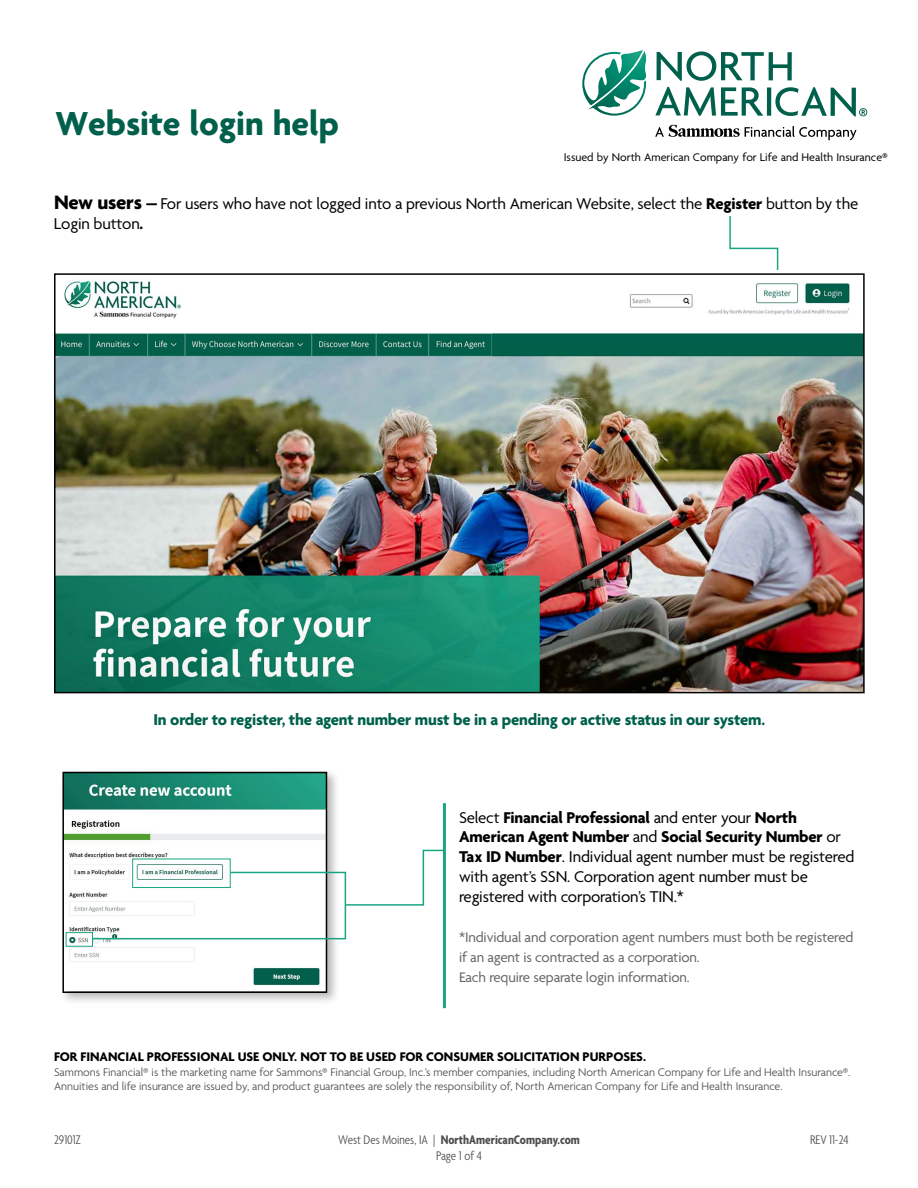
<style>
.page{position:relative;width:918px;height:1188px;background:#fff}
.page>*{position:absolute;margin:0;border:0;box-sizing:border-box;transform-origin:0 0}
.t1{font:700 36px "Agenda";color:#00604b}
.t2{font:16.8px/20px "Agenda";letter-spacing:-.01em;color:#000}
.t3{font:700 16.8px "Agenda";letter-spacing:-.01em;color:#00604b}
.t4{font:15px/19.8px "Agenda";letter-spacing:-.01em;color:#646566}
.t5{font:700 13.5px "Agenda";color:#000}
.t6{font:700 condensed 13.5px "Agenda";color:#4d4d4f}
.t7{font:300 condensed 13.5px "Agenda";color:#4d4d4f}
.t8{font:300 12px/14.4px "Agenda";color:#4d4d4f}
.t9{font:12px "Agenda";color:#000}
.s1{font-weight:700;font-size:21px}
.s2{font-weight:700}
.s3{font-weight:300}
</style>
<div class="page">
<img style="left:57px;top:279px;width:805px;height:411px">
<div style="left:54px;top:273px;width:811px;height:420px;border:2px solid #000"></div>
<div style="left:59px;top:768px;width:281px;height:238px;background:#000;opacity:.3"></div>
<img style="left:65px;top:775px;width:259px;height:215px">
<div style="left:62px;top:772px;width:265px;height:221px;border:2px solid #000"></div>
<hr style="left:443px;top:803px;width:3px;height:205px;background:#19a583">
<div style="left:66px;top:932px;width:27px;height:15px;border:1px solid #19a583"></div>
<svg style="left:91px;top:849px;width:352px;height:91px"></svg>
<svg style="left:729px;top:216px;width:50px;height:54px"></svg>
<svg style="left:657px;top:51px;width:135px;height:30px"></svg>
<svg style="left:655px;top:87px;width:108px;height:29px"></svg>
<hr style="left:767px;top:88px;width:4px;height:28px;background:#00604b">
<svg style="left:582px;top:50px;width:65px;height:66px"></svg>
<svg style="left:655px;top:125px;width:202px;height:15px"></svg>
<svg style="left:775px;top:87px;width:92px;height:29px"></svg>
<h1 class="t1" style="left:55px;top:104px;width:285px">Website login help</h1>
<p class="t9" style="left:564px;top:151px;width:326px">Issued by North American Company for Life and Health Insurance®</p>
<p class="t2" style="left:54px;top:195px;width:806px"><span class="s1">New users –</span> For users who have not logged into a previous North American Website, select the <span class="s2">Register</span> button by the<br>Login button<span class="s2">.</span></p>
<p class="t3" style="left:153px;top:710px;width:613px">In order to register, the agent number must be in a pending or active status in our system.</p>
<p class="t2" style="left:459px;top:808px;width:397px">Select <span class="s2">Financial Professional</span> and enter your <span class="s2">North American Agent Number</span> and <span class="s2">Social Security Number</span> or <span class="s2">Tax ID Number</span>. Individual agent number must be registered with agent’s SSN. Corporation agent number must be registered with corporation’s TIN.*</p>
<p class="t4" style="left:459px;top:928px;width:396px">*Individual and corporation agent numbers must both be registered if an agent is contracted as a corporation.<br>Each require separate login information.</p>
<p class="t5" style="left:54px;top:1050px;width:594px">FOR FINANCIAL PROFESSIONAL USE ONLY. NOT TO BE USED FOR CONSUMER SOLICITATION PURPOSES.</p>
<p class="t8" style="left:54px;top:1066px;width:798px">Sammons Financial® is the marketing name for Sammons® Financial Group, Inc.’s member companies, including North American Company for Life and Health Insurance®.<br>Annuities and life insurance are issued by, and product guarantees are solely the responsibility of, North American Company for Life and Health Insurance.</p>
<p class="t7" style="left:54px;top:1132px;width:29px">29101Z</p>
<p class="t6" style="left:338px;top:1132px;width:243px"><span class="s3">West Des Moines, IA |</span> NorthAmericanCompany.com</p>
<p class="t7" style="left:810px;top:1132px;width:40px">REV 11-24</p>
<p class="t7" style="left:436px;top:1149px;width:47px">Page 1 of 4</p>
</div>
